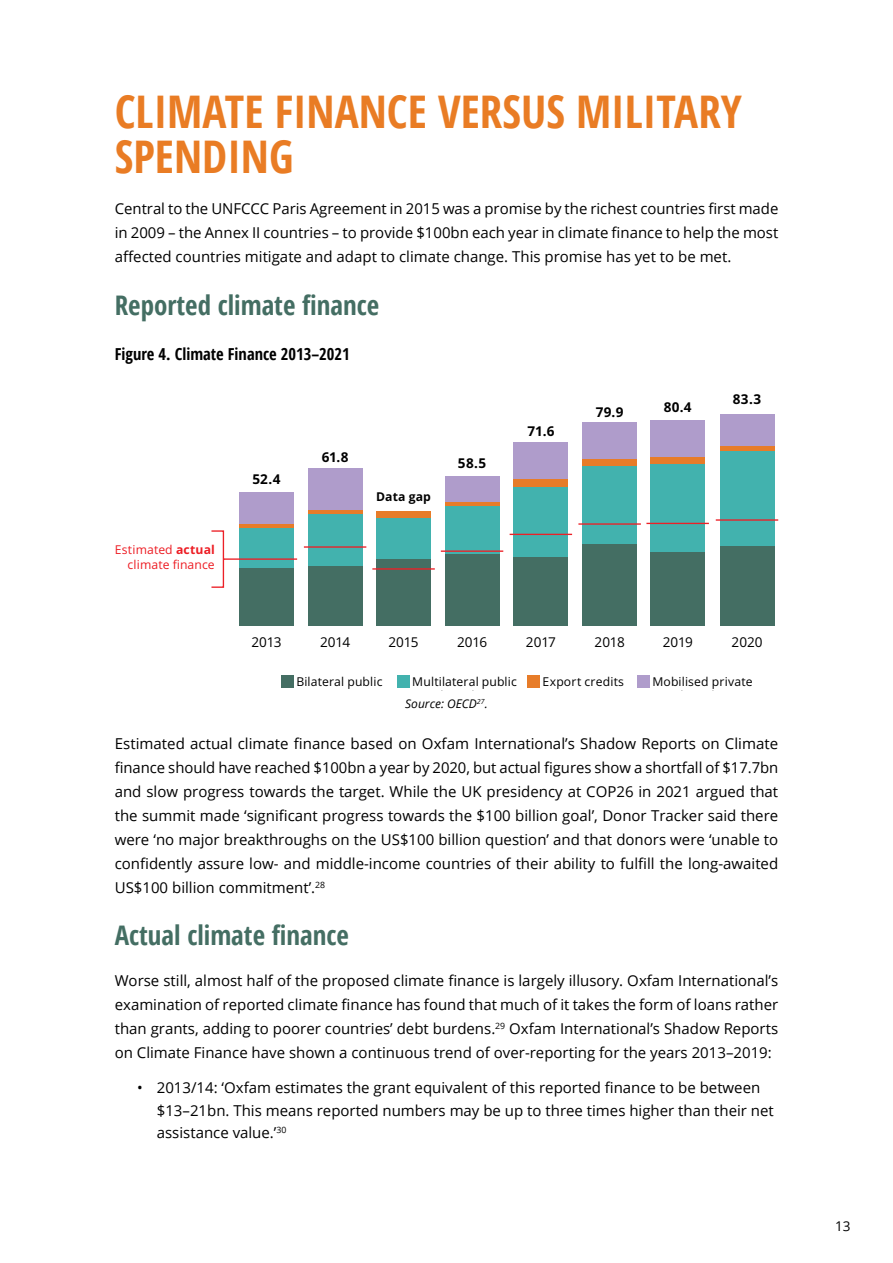
<style>
.page{position:relative;width:893px;height:1263px;background:#fff}
.page>*{position:absolute;margin:0;border:0;box-sizing:border-box;transform-origin:0 0}
.t1{font:700 condensed 45px/45px "Open Sans";color:#e97c24}
.t2{font:700 condensed 27px "Open Sans";color:#446e63}
.t3{font:700 condensed 16.5px "Open Sans";color:#000}
.t4{font:15px/24px "Open Sans";color:#000;text-align:justify}
.t5{font:13.5px "Open Sans";letter-spacing:-.01em;color:#000}
.t6{font:700 13.5px "Open Sans";letter-spacing:.025em;color:#000}
.t7{font:12.15px/13.5px "Open Sans";letter-spacing:.01em;color:#000}
.t8{font:12.15px/14.7px "Open Sans";letter-spacing:.01em;color:#ed1d24;text-align:right}
.t9{font:700 12.15px "Open Sans";letter-spacing:.005em;color:#000}
.t10{font:italic 12px "Open Sans";color:#000}
.s1{font-weight:700}
</style>
<div class="page">
<div style="left:239px;top:492px;width:55px;height:134px;background:#af9ccb"></div>
<div style="left:239px;top:568px;width:55px;height:58px;background:#446e63"></div>
<div style="left:308px;top:468px;width:54px;height:158px;background:#af9ccb"></div>
<svg style="left:308px;top:510px;width:54px;height:5px"></svg>
<div style="left:308px;top:515px;width:54px;height:111px;background:#42b2ae"></div>
<div style="left:308px;top:567px;width:54px;height:59px;background:#446e63"></div>
<div style="left:445px;top:476px;width:54px;height:150px;background:#af9ccb"></div>
<div style="left:445px;top:502px;width:54px;height:124px;background:#e77c29"></div>
<div style="left:445px;top:506px;width:54px;height:120px;background:#42b2ae"></div>
<div style="left:445px;top:555px;width:54px;height:71px;background:#446e63"></div>
<div style="left:514px;top:443px;width:54px;height:183px;background:#af9ccb"></div>
<div style="left:514px;top:480px;width:54px;height:146px;background:#e77c29"></div>
<div style="left:514px;top:488px;width:54px;height:138px;background:#42b2ae"></div>
<div style="left:514px;top:557px;width:54px;height:69px;background:#446e63"></div>
<div style="left:582px;top:422px;width:55px;height:204px;background:#af9ccb"></div>
<div style="left:582px;top:460px;width:55px;height:166px;background:#e77c29"></div>
<div style="left:582px;top:466px;width:55px;height:160px;background:#42b2ae"></div>
<div style="left:582px;top:544px;width:55px;height:82px;background:#446e63"></div>
<div style="left:650px;top:421px;width:55px;height:205px;background:#af9ccb"></div>
<div style="left:650px;top:457px;width:55px;height:169px;background:#e77c29"></div>
<div style="left:650px;top:464px;width:55px;height:162px;background:#42b2ae"></div>
<div style="left:650px;top:553px;width:55px;height:73px;background:#446e63"></div>
<div style="left:720px;top:414px;width:54px;height:212px;background:#af9ccb"></div>
<svg style="left:720px;top:447px;width:54px;height:5px"></svg>
<div style="left:720px;top:452px;width:54px;height:174px;background:#42b2ae"></div>
<div style="left:720px;top:546px;width:54px;height:80px;background:#446e63"></div>
<svg style="left:376px;top:512px;width:55px;height:114px"></svg>
<div style="left:376px;top:559px;width:55px;height:67px;background:#446e63"></div>
<div style="left:281px;top:675px;width:13px;height:13px;background:#446e63"></div>
<div style="left:397px;top:675px;width:13px;height:13px;background:#42b2ae"></div>
<div style="left:527px;top:675px;width:13px;height:13px;background:#e77c29"></div>
<div style="left:637px;top:675px;width:13px;height:13px;background:#af9ccb"></div>
<svg style="left:211px;top:519px;width:567px;height:69px"></svg>
<h1 class="t1" style="left:115px;top:88px;width:629px">CLIMATE FINANCE VERSUS MILITARY<br>SPENDING</h1>
<p class="t4" style="left:115px;top:196px;width:665px">Central to the UNFCCC Paris Agreement in 2015 was a promise by the richest countries first made in 2009 – the Annex II countries – to provide $100bn each year in climate finance to help the most affected countries mitigate and adapt to climate change. This promise has yet to be met.</p>
<h2 class="t2" style="left:115px;top:286px;width:266px">Reported climate finance</h2>
<p class="t3" style="left:115px;top:342px;width:237px">Figure 4. Climate Finance 2013–2021</p>
<p class="t8" style="left:115px;top:542px;width:102px">Estimated <span class="s1">actual </span>climate finance</p>
<p class="t6" style="left:252px;top:470px;width:30px">52.4</p>
<p class="t5" style="left:251px;top:633px;width:32px">2013</p>
<p class="t6" style="left:322px;top:448px;width:28px">61.8</p>
<p class="t9" style="left:376px;top:488px;width:56px">Data gap</p>
<p class="t6" style="left:458px;top:454px;width:30px">58.5</p>
<p class="t6" style="left:527px;top:421px;width:29px">71.6</p>
<p class="t6" style="left:596px;top:402px;width:29px">79.9</p>
<p class="t6" style="left:664px;top:397px;width:30px">80.4</p>
<p class="t6" style="left:733px;top:389px;width:30px">83.3</p>
<p class="t5" style="left:320px;top:633px;width:32px">2014</p>
<p class="t5" style="left:389px;top:633px;width:32px">2015</p>
<p class="t5" style="left:457px;top:633px;width:32px">2016</p>
<p class="t5" style="left:526px;top:633px;width:32px">2017</p>
<p class="t5" style="left:595px;top:633px;width:32px">2018</p>
<p class="t5" style="left:663px;top:633px;width:32px">2019</p>
<p class="t5" style="left:732px;top:633px;width:32px">2020</p>
<p class="t7" style="left:296px;top:675px;width:88px">Bilateral public</p>
<p class="t7" style="left:412px;top:675px;width:106px">Multilateral public (attributed)</p>
<p class="t7" style="left:542px;top:675px;width:83px">Export credits</p>
<p class="t7" style="left:652px;top:675px;width:102px">Mobilised private</p>
<p class="t10" style="left:405px;top:695px;width:84px">Source: OECD<sup>27</sup>.</p>
<p class="t4" style="left:115px;top:731px;width:665px">Estimated actual climate finance based on Oxfam International’s Shadow Reports on Climate finance should have reached $100bn a year by 2020, but actual figures show a shortfall of $17.7bn and slow progress towards the target. While the UK presidency at COP26 in 2021 argued that the summit made ‘significant progress towards the $100 billion goal’, Donor Tracker said there were ‘no major breakthroughs on the US$100 billion question’ and that donors were ‘unable to confidently assure low- and middle-income countries of their ability to fulfill the long-awaited US$100 billion commitment’.<sup>28</sup></p>
<h2 class="t2" style="left:115px;top:916px;width:236px">Actual climate finance</h2>
<p class="t4" style="left:115px;top:968px;width:665px">Worse still, almost half of the proposed climate finance is largely illusory. Oxfam International’s examination of reported climate finance has found that much of it takes the form of loans rather than grants, adding to poorer countries’ debt burdens.<sup>29</sup> Oxfam International’s Shadow Reports on Climate Finance have shown a continuous trend of over-reporting for the years 2013–2019:</p>
<p class="t4" style="left:157px;top:1076px;width:619px;line-height:22.5px;text-align:left;text-indent:-19px">• 2013/14: ‘Oxfam estimates the grant equivalent of this reported finance to be between $13–21bn. This means reported numbers may be up to three times higher than their net assistance value.’<sup>30</sup></p>
<p class="t5" style="left:835px;top:1217px;width:17px">13</p>
</div>
